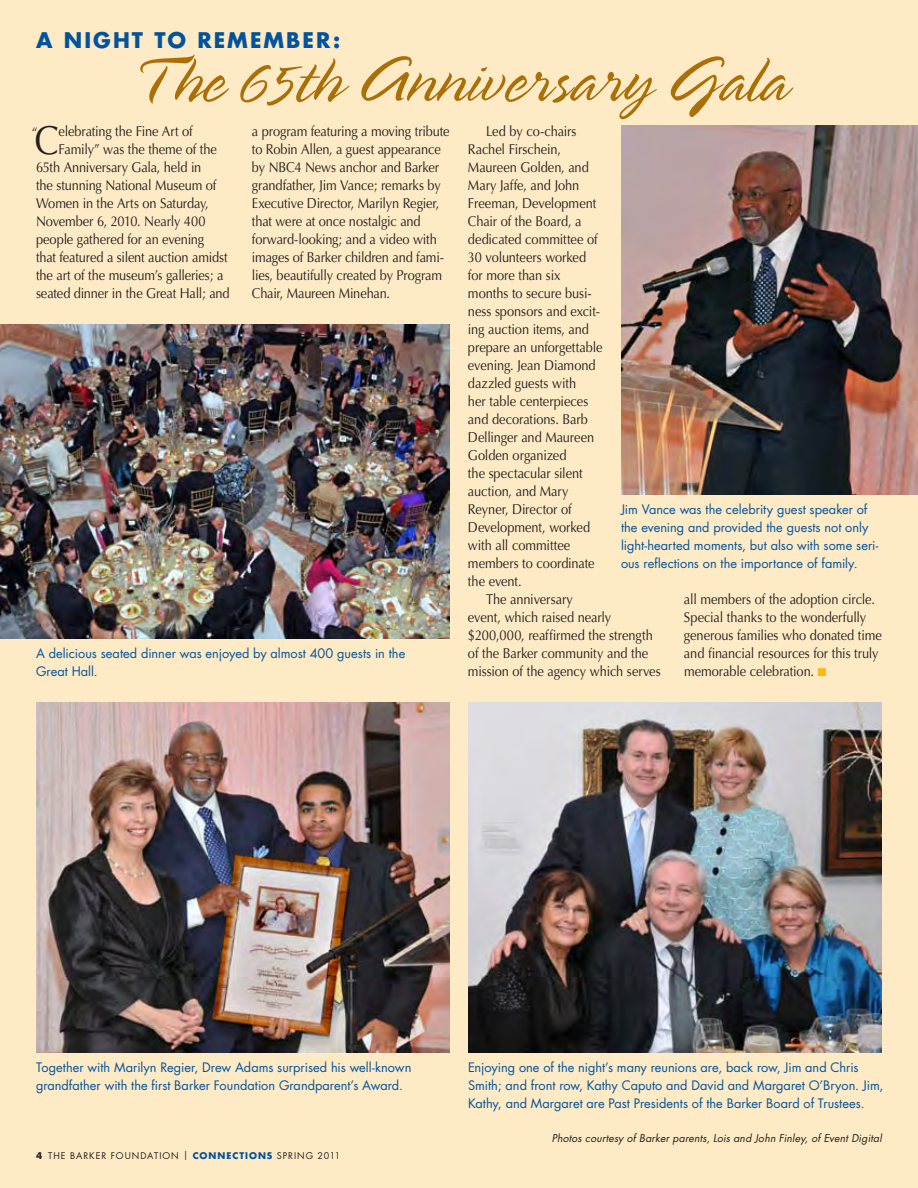
<style>
.page{position:relative;width:918px;height:1188px;background:#feeac4}
.page>*{position:absolute;margin:0;border:0;box-sizing:border-box;transform-origin:0 0}
.Headline{font:300 73.5px "Spring";color:#aa7007}
.Text_Drop_Cap{font:40.5px "Optima";color:#231f20;scale:.9 1}
.Headline_Futura{font:700 21px "Futura";letter-spacing:.1em;color:#01539e}
.Text{font:14.25px/18px "Optima";letter-spacing:-.005em;color:#231f20;scale:.9 1}
.Text_Drop_Cap-2{font:14.25px/18px "Optima";letter-spacing:-.01em;color:#231f20;scale:.9 1}
.Text_No_Indent{font:14.25px "Optima";color:#231f20;scale:.9 1}
.t1{font:12.75px/18px "Futura";letter-spacing:.005em;color:#01539e}
.t2{font:italic 10.5px "Futura";letter-spacing:.015em;color:#231f20}
.t3{font:9px "Futura";letter-spacing:.105em;color:#231f20}
.s1{color:#fcb814}
.s2{font-weight:700}
.s3{font-weight:700;color:#01539e}
</style>
<div class="page">
<img style="left:0;top:324px;width:450px;height:315px">
<img style="left:36px;top:702px;width:414px;height:351px">
<img style="left:621px;top:126px;width:297px;height:369px">
<img style="left:468px;top:702px;width:414px;height:351px">
<p class="Headline_Futura" style="left:36px;top:26px;width:306px">A NIGHT TO REMEMBER:</p>
<p class="Headline" style="left:132px;top:43px;width:656px">T he 65th Anniversary Gala</p>
<p class="Text_Drop_Cap-2" style="left:252px;top:122px;width:221px">a program featuring a moving tribute to Robin Allen, a guest appearance by NBC4 News anchor and Barker grandfather, Jim Vance; remarks by Executive Director, Marilyn Regier, that were at once nostalgic and forward-looking; and a video with images of Barker children and fami&shy;lies, beautifully created by Program Chair, Maureen Minehan.</p>
<p class="Text" style="left:468px;top:122px;width:151px;text-indent:18px">Led by co-chairs<br>Rachel Firschein,<br>Maureen Golden, and<br>Mary Jaffe, and John<br>Freeman, Development<br>Chair of the Board, a dedicated committee of<br>30 volunteers worked for more than six months to secure busi&shy;ness sponsors and excit&shy;ing auction items, and prepare an unforgettable evening. Jean Diamond dazzled guests with<br>her table centerpieces and decorations. Barb<br>Dellinger and Maureen<br>Golden organized<br>the spectacular silent auction, and Mary<br>Reyner, Director of<br>Development, worked with all committee members to coordinate the event.</p>
<p class="Text" style="left:468px;top:590px;width:216px;text-indent:18px">The anniversary<br>event, which raised nearly $200,000, reaffirmed the strength of the Barker community and the mission of the agency which serves</p>
<p class="Text" style="left:684px;top:590px;width:221px">all members of the adoption circle.<br>Special thanks to the wonderfully generous families who donated time and financial resources for this truly memorable celebration. <span class="s1">■</span></p>
<p class="Text_Drop_Cap" style="left:34px;top:117px;width:29px">C</p>
<p class="Text_Drop_Cap-2" style="left:59px;top:122px;width:150px">elebrating the Fine Art of</p>
<p class="Text_No_Indent" style="left:32px;top:124px;width:8px">“</p>
<p class="Text_Drop_Cap-2" style="left:59px;top:140px;width:177px">Family” was the theme of the</p>
<p class="Text_Drop_Cap-2" style="left:36px;top:158px;width:185px">65th Anniversary Gala, held in</p>
<p class="Text_Drop_Cap-2" style="left:36px;top:176px;width:202px">the stunning National Museum of</p>
<p class="Text_Drop_Cap-2" style="left:36px;top:194px;width:194px">Women in the Arts on Saturday,</p>
<p class="Text_Drop_Cap-2" style="left:36px;top:212px;width:190px">November 6, 2010. Nearly 400</p>
<p class="Text_Drop_Cap-2" style="left:36px;top:230px;width:188px">people gathered for an evening</p>
<p class="Text_Drop_Cap-2" style="left:36px;top:248px;width:215px">that featured a silent auction amidst</p>
<p class="Text_Drop_Cap-2" style="left:36px;top:266px;width:210px">the art of the museum’s galleries; a</p>
<p class="Text_Drop_Cap-2" style="left:36px;top:284px;width:217px">seated dinner in the Great Hall; and</p>
<p class="t1" style="left:621px;top:500px;width:259px">Jim Vance was the celebrity guest speaker of the evening and provided the guests not only light-hearted moments, but also with some seri&shy;ous reflections on the importance of family.</p>
<p class="t1" style="left:36px;top:644px;width:371px">A delicious seated dinner was enjoyed by almost 400 guests in the<br>Great Hall.</p>
<p class="t1" style="left:36px;top:1058px;width:377px">Together with Marilyn Regier, Drew Adams surprised his well-known grandfather with the first Barker Foundation Grandparent’s Award.</p>
<p class="t3" style="left:36px;top:1150px;width:306px"><span class="s2">4</span> THE BARKER FOUN DATION | <span class="s3">CONNECTIONS</span> Spring 2011</p>
<p class="t1" style="left:468px;top:1058px;width:417px">Enjoying one of the night’s many reunions are, back row, Jim and Chris<br>Smith; and front row, Kathy Caputo and David and Margaret O’Bryon. Jim,<br>Kathy, and Margaret are Past Presidents of the Barker Board of Trustees.</p>
<p class="t2" style="left:552px;top:1132px;width:331px">Photos courtesy of Barker parents, Lois and John Finley, of Event Digital</p>
</div>
